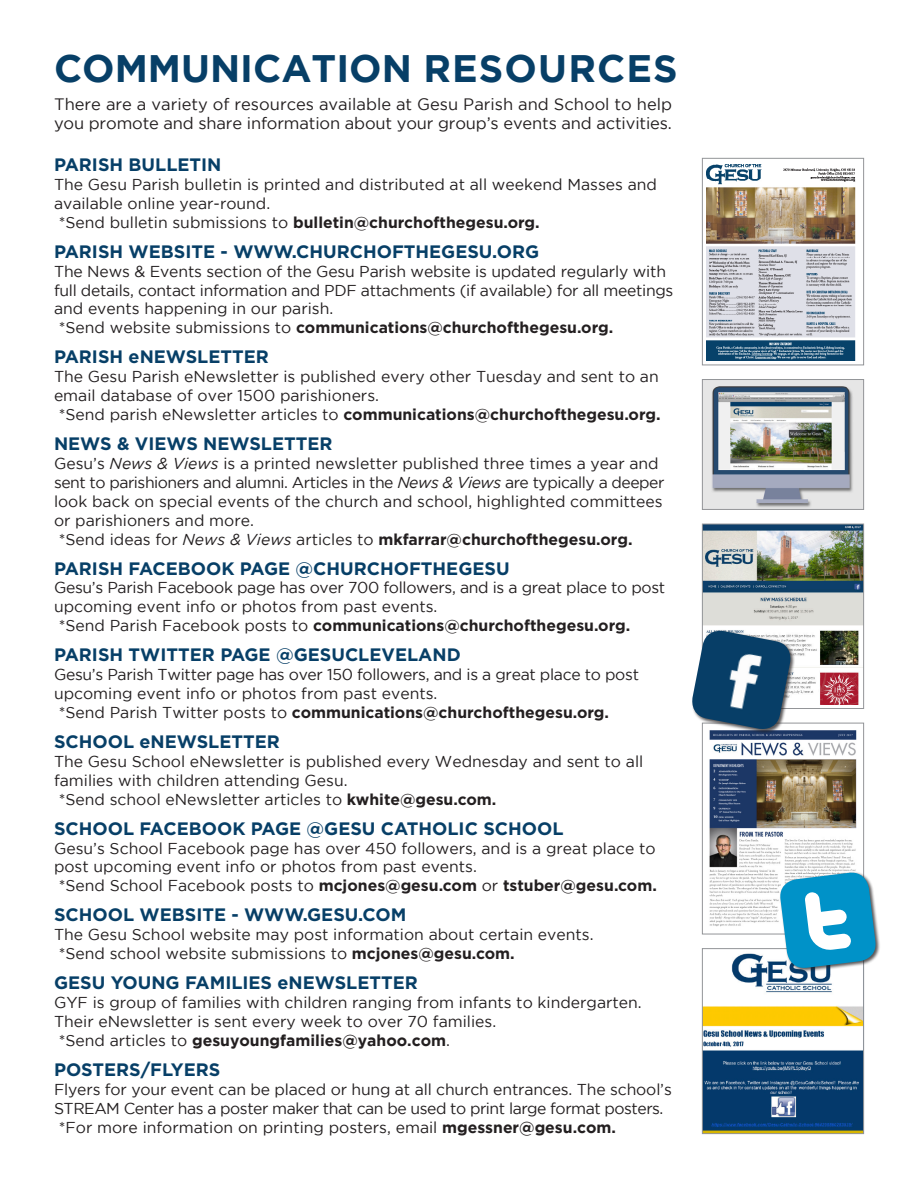
<style>
.page{position:relative;width:918px;height:1188px;background:#fff}
.page>*{position:absolute;margin:0;border:0;box-sizing:border-box;transform-origin:0 0}
.t1{font:700 38.25px "Gotham";color:#073f67}
.t2{font:700 18px "Gotham";color:#073f67}
.t3{font:16.5px/19.8px "Gotham";letter-spacing:-.01em;color:#231f20}
.t4{font:15.75px/18.9px "Gotham";color:#231f20}
.t5{font:700 15.75px "Gotham";color:#231f20}
.t6{font:15.75px "Gotham";letter-spacing:-.02em;color:#231f20}
.t7{font:15.75px/18.9px "Gotham";letter-spacing:-.03em;color:#231f20}
.t8{font:700 15.75px "Gotham";color:#231f20}
.s1{font-weight:400}
.s2{font-style:italic}
.s3{font-weight:400;font-style:italic}
.s4{font-weight:700}
</style>
<div class="page">
<img style="left:704px;top:526px;width:158px;height:179px">
<div style="left:702px;top:524px;width:162px;height:185px;border:1px solid #939598"></div>
<img style="left:706px;top:164px;width:150px;height:196px">
<div style="left:702px;top:158px;width:162px;height:207px;border:1px solid #939598"></div>
<img style="left:704px;top:953px;width:158px;height:179px">
<div style="left:702px;top:948px;width:162px;height:186px;border:1px solid #939598"></div>
<img style="left:709px;top:730px;width:148px;height:197px">
<div style="left:702px;top:723px;width:162px;height:211px;border:1px solid #939598"></div>
<img style="left:704px;top:381px;width:158px;height:127px">
<div style="left:702px;top:379px;width:162px;height:131px;border:1px solid #939598"></div>
<div style="left:691px;top:630px;width:104px;height:104px;background:#231f20;opacity:.75"></div>
<img style="left:691px;top:631px;width:103px;height:101px">
<div style="left:779px;top:871px;width:102px;height:102px;background:#231f20;opacity:.75"></div>
<svg style="left:778px;top:871px;width:100px;height:99px"></svg>
<p class="t1" style="left:54px;top:46px;width:625px">COMMUNICATION RESOURCES</p>
<p class="t3" style="left:54px;top:94px;width:620px">There are a variety of resources available at Gesu Parish and School to help you promote and share information about your group’s events and activities.</p>
<p class="t2" style="left:54px;top:154px;width:169px">PARISH BULLETIN</p>
<p class="t4" style="left:54px;top:175px;width:605px">The Gesu Parish bulletin is printed and distributed at all weekend Masses and</p>
<p class="t4" style="left:54px;top:194px;width:218px">available online year-round.</p>
<p class="t5" style="left:59px;top:213px;width:483px"><span class="s1">*Send bulletin submissions to</span> bulletin@churchofthegesu.org.</p>
<p class="t2" style="left:54px;top:241px;width:487px">PARISH WEBSITE - WWW.CHURCHOFTHEGESU.ORG</p>
<p class="t4" style="left:54px;top:261px;width:614px">The News &amp; Events section of the Gesu Parish website is updated regularly with</p>
<p class="t6" style="left:54px;top:281px;width:621px">full details, contact information and PDF attachments (if available) for all meetings</p>
<p class="t4" style="left:54px;top:299px;width:281px">and events happening in our parish.</p>
<p class="t5" style="left:59px;top:319px;width:556px"><span class="s1">*Send website submissions to</span> communications@churchofthegesu.org.</p>
<p class="t2" style="left:54px;top:347px;width:216px">PARISH eNEWSLETTER</p>
<p class="t4" style="left:54px;top:367px;width:606px">The Gesu Parish eNewsletter is published every other Tuesday and sent to an</p>
<p class="t4" style="left:54px;top:386px;width:327px">email database of over 1500 parishioners.</p>
<p class="t5" style="left:59px;top:405px;width:603px"><span class="s1">*Send parish eNewsletter articles to</span> communications@churchofthegesu.org.</p>
<p class="t2" style="left:54px;top:433px;width:280px">NEWS &amp; VIEWS NEWSLETTER</p>
<p class="t4" style="left:54px;top:454px;width:606px">Gesu’s <span class="s2">News &amp; Views</span> is a printed newsletter published three times a year and</p>
<p class="t7" style="left:54px;top:473px;width:612px">sent to parishioners and alumni. Articles in the <span class="s2">News &amp; Views</span> are typically a deeper</p>
<p class="t4" style="left:54px;top:492px;width:610px">look back on special events of the church and school, highlighted committees</p>
<p class="t4" style="left:54px;top:510px;width:201px">or parishioners and more.</p>
<p class="t5" style="left:59px;top:530px;width:575px"><span class="s1">*Send ideas for</span> <span class="s3">News &amp; Views</span> <span class="s1">articles to</span> mkfarrar@churchofthegesu.org.</p>
<p class="t2" style="left:54px;top:558px;width:457px">PARISH FACEBOOK PAGE @CHURCHOFTHEGESU</p>
<p class="t6" style="left:54px;top:579px;width:613px">Gesu’s Parish Facebook page has over 700 followers, and is a great place to post</p>
<p class="t4" style="left:54px;top:597px;width:385px">upcoming event info or photos from past events.</p>
<p class="t5" style="left:59px;top:617px;width:573px"><span class="s1">*Send Parish Facebook posts to</span> communications@churchofthegesu.org.</p>
<p class="t2" style="left:54px;top:645px;width:408px">PARISH TWITTER PAGE @GESUCLEVELAND</p>
<p class="t6" style="left:54px;top:666px;width:587px">Gesu’s Parish Twitter page has over 150 followers, and is a great place to post</p>
<p class="t4" style="left:54px;top:684px;width:385px">upcoming event info or photos from past events.</p>
<p class="t5" style="left:59px;top:703px;width:552px"><span class="s1">*Send Parish Twitter posts to</span> communications@churchofthegesu.org.</p>
<p class="t2" style="left:54px;top:731px;width:227px">SCHOOL eNEWSLETTER</p>
<p class="t4" style="left:54px;top:752px;width:591px">The Gesu School eNewsletter is published every Wednesday and sent to all</p>
<p class="t4" style="left:54px;top:771px;width:295px">families with children attending Gesu.</p>
<p class="t4" style="left:59px;top:789px;width:439px">*Send school eNewsletter articles to <span class="s4">kwhite@gesu.com.</span></p>
<p class="t2" style="left:54px;top:818px;width:511px">SCHOOL FACEBOOK PAGE @GESU CATHOLIC SCHOOL</p>
<p class="t4" style="left:54px;top:838px;width:603px">Gesu’s School Facebook page has over 450 followers, and is a great place to</p>
<p class="t4" style="left:54px;top:857px;width:425px">post upcoming event info or photos from past events.</p>
<p class="t5" style="left:59px;top:877px;width:600px"><span class="s1">*Send School Facebook posts to</span> mcjones@gesu.com <span class="s1">or</span> tstuber@gesu.com.</p>
<p class="t2" style="left:54px;top:905px;width:354px">SCHOOL WEBSITE - WWW.GESU.COM</p>
<p class="t4" style="left:59px;top:925px;width:536px;text-indent:-5px">The Gesu School website may post information about certain events. *Send school website submissions to <span class="s4">mcjones@gesu.com.</span></p>
<p class="t2" style="left:54px;top:972px;width:365px">GESU YOUNG FAMILIES eNEWSLETTER</p>
<p class="t4" style="left:54px;top:993px;width:589px">GYF is group of families with children ranging from infants to kindergarten.</p>
<p class="t4" style="left:54px;top:1012px;width:444px">Their eNewsletter is sent every week to over 70 families.</p>
<p class="t8" style="left:59px;top:1031px;width:393px"><span class="s1">*Send articles to</span> gesuyoungfamilies@yahoo.com<span class="s1">.</span></p>
<p class="t2" style="left:54px;top:1059px;width:168px">POSTERS/FLYERS</p>
<p class="t4" style="left:54px;top:1080px;width:619px">Flyers for your event can be placed or hung at all church entrances. The school’s</p>
<p class="t7" style="left:59px;top:1098px;width:606px;text-indent:-5px">STREAM Center has a poster maker that can be used to print large format posters. *For more information on printing posters, email <span class="s4">mgessner@gesu.com.</span></p>
</div>
